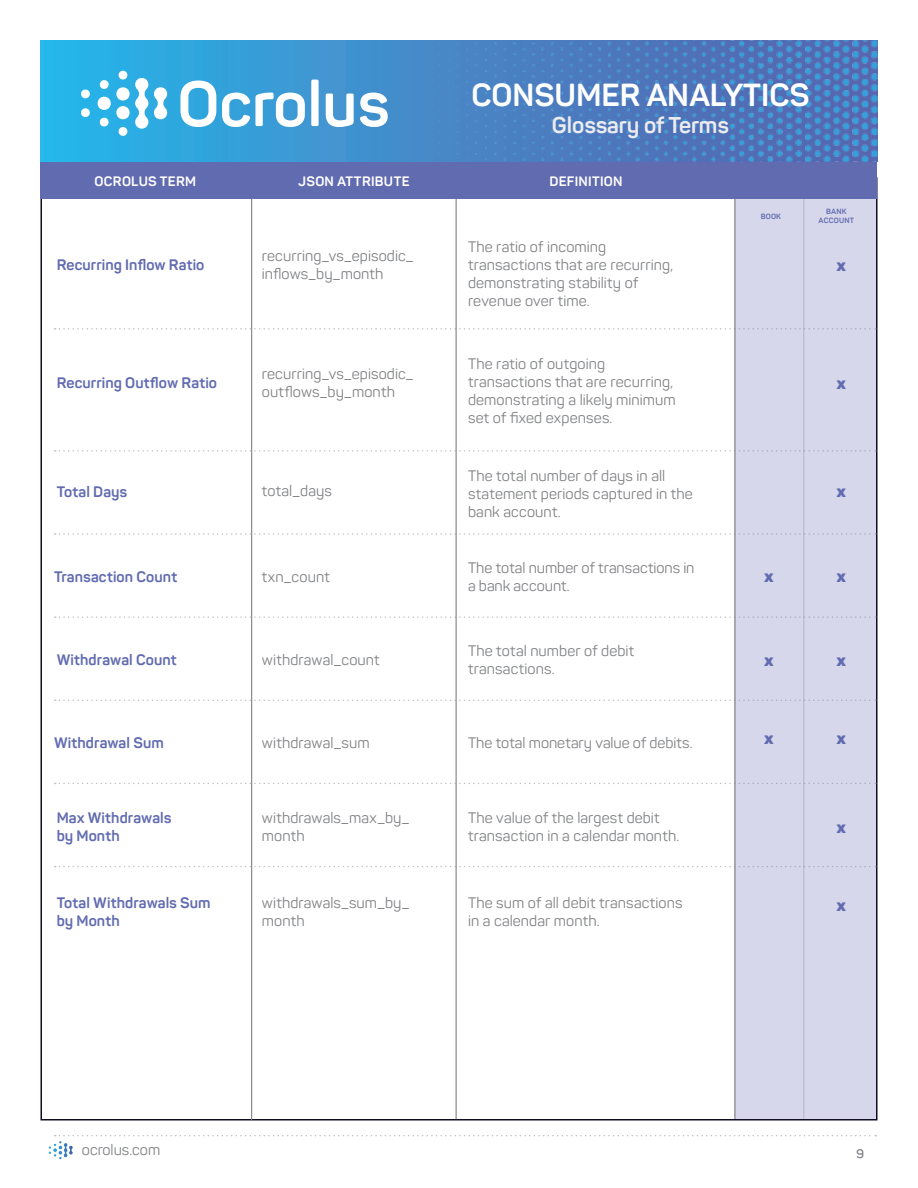
<style>
.page{position:relative;width:918px;height:1188px;background:#fff}
.page>*{position:absolute;margin:0;border:0;box-sizing:border-box;transform-origin:0 0}
.t1{font:700 31.5px "Panton";color:#fff}
.t2{font:700 22.5px "Panton";color:#ececee}
.t3{font:900 16.5px "Panton";color:#616bb0}
.t4{font:15px/18px "Panton";letter-spacing:.005em;color:#808285}
.t5{font:700 15px/18px "Panton";letter-spacing:.01em;color:#616bb0}
.t6{font:700 13.5px "Panton";letter-spacing:.025em;color:#fff}
.t7{font:12px "Panton";color:#808285}
.t8{font:700 7.5px/9px "Panton";letter-spacing:.03em;color:#616bb0;text-align:center}
</style>
<div class="page">
<div style="left:734px;top:198px;width:143px;height:921px;background:#d6d7eb"></div>
<hr style="left:734px;top:178px;width:2px;height:941px;background:#808285">
<hr style="left:804px;top:198px;width:1px;height:921px;background:#b4b4c1">
<hr style="left:251px;top:162px;width:1px;height:959px;background:#808285">
<hr style="left:456px;top:162px;width:1px;height:957px;background:#808285">
<div style="left:40px;top:162px;width:838px;height:37px;background:#616bb0"></div>
<svg style="left:40px;top:40px;width:384px;height:122px;background:#359fd8"></svg>
<img style="left:424px;top:40px;width:454px;height:122px">
<svg style="left:180px;top:81px;width:36px;height:46px"></svg>
<svg style="left:222px;top:93px;width:83px;height:34px"></svg>
<div style="left:311px;top:80px;width:8px;height:46px;background:#fff;border-radius:2px"></div>
<svg style="left:326px;top:94px;width:28px;height:33px"></svg>
<svg style="left:360px;top:93px;width:28px;height:34px"></svg>
<svg style="left:81px;top:71px;width:87px;height:65px"></svg>
<img style="left:48px;top:1141px;width:25px;height:19px">
<svg style="left:55px;top:1135px;width:821px;height:1px"></svg>
<svg style="left:55px;top:328px;width:821px;height:2px"></svg>
<svg style="left:55px;top:450px;width:821px;height:2px"></svg>
<svg style="left:55px;top:533px;width:821px;height:2px"></svg>
<svg style="left:55px;top:616px;width:821px;height:2px"></svg>
<svg style="left:55px;top:700px;width:821px;height:1px"></svg>
<svg style="left:55px;top:783px;width:821px;height:1px"></svg>
<svg style="left:55px;top:866px;width:821px;height:1px"></svg>
<h1 class="t1" style="left:471px;top:76px;width:340px">CONSUMER ANALYTICS</h1>
<h2 class="t2" style="left:552px;top:111px;width:178px">Glossary of Terms</h2>
<p class="t6" style="left:95px;top:173px;width:103px">OCROLUS TERM</p>
<p class="t6" style="left:298px;top:173px;width:113px">JSON ATTRIBUTE</p>
<p class="t6" style="left:550px;top:173px;width:75px">DEFINITION</p>
<p class="t5" style="left:57px;top:256px;width:149px">Recurring Inflow Ratio</p>
<p class="t5" style="left:57px;top:374px;width:162px">Recurring Outflow Ratio</p>
<p class="t5" style="left:57px;top:482px;width:72px">Total Days</p>
<p class="t4" style="left:262px;top:247px;width:153px">recurring_vs_episodic_ inflows_by_month</p>
<p class="t4" style="left:262px;top:365px;width:153px">recurring_vs_episodic_ outflows_by_month</p>
<p class="t4" style="left:262px;top:482px;width:72px">total_days</p>
<p class="t4" style="left:468px;top:237px;width:207px">The ratio of incoming transactions that are recurring, demonstrating stability of revenue over time.</p>
<p class="t4" style="left:468px;top:355px;width:209px">The ratio of outgoing transactions that are recurring, demonstrating a likely minimum set of fixed expenses.</p>
<p class="t4" style="left:468px;top:467px;width:226px">The total number of days in all statement periods captured in the bank account.</p>
<p class="t5" style="left:54px;top:568px;width:125px">Transaction Count</p>
<p class="t4" style="left:468px;top:559px;width:228px">The total number of transactions in a bank account.</p>
<p class="t4" style="left:262px;top:568px;width:69px">txn_count</p>
<p class="t5" style="left:57px;top:651px;width:122px">Withdrawal Count</p>
<p class="t4" style="left:468px;top:642px;width:168px">The total number of debit transactions.</p>
<p class="t4" style="left:262px;top:651px;width:119px">withdrawal_count</p>
<p class="t5" style="left:54px;top:734px;width:111px">Withdrawal Sum</p>
<p class="t4" style="left:262px;top:733px;width:109px">withdrawal_sum</p>
<p class="t4" style="left:468px;top:733px;width:226px">The total monetary value of debits.</p>
<p class="t5" style="left:57px;top:809px;width:116px">Max Withdrawals by Month</p>
<p class="t5" style="left:57px;top:893px;width:155px">Total Withdrawals Sum by Month</p>
<p class="t4" style="left:262px;top:809px;width:149px">withdrawals_max_by_ month</p>
<p class="t4" style="left:262px;top:893px;width:149px">withdrawals_sum_by_ month</p>
<p class="t4" style="left:468px;top:809px;width:213px">The value of the largest debit transaction in a calendar month.</p>
<p class="t4" style="left:468px;top:893px;width:216px">The sum of all debit transactions in a calendar month.</p>
<p class="t8" style="left:761px;top:211px;width:22px">BOOK</p>
<p class="t8" style="left:819px;top:207px;width:37px">BANK<br>ACCOUNT</p>
<p class="t3" style="left:837px;top:255px;width:11px">x</p>
<p class="t3" style="left:837px;top:372px;width:11px">x</p>
<p class="t3" style="left:837px;top:481px;width:11px">x</p>
<p class="t3" style="left:764px;top:566px;width:11px">x</p>
<p class="t3" style="left:837px;top:566px;width:11px">x</p>
<p class="t3" style="left:764px;top:649px;width:11px">x</p>
<p class="t3" style="left:837px;top:649px;width:11px">x</p>
<p class="t3" style="left:764px;top:728px;width:11px">x</p>
<p class="t3" style="left:837px;top:728px;width:11px">x</p>
<p class="t3" style="left:837px;top:817px;width:11px">x</p>
<p class="t3" style="left:837px;top:895px;width:11px">x</p>
<p class="t4" style="left:82px;top:1141px;width:80px">ocrolus.com</p>
<p class="t7" style="left:857px;top:1146px;width:9px">9</p>
</div>
